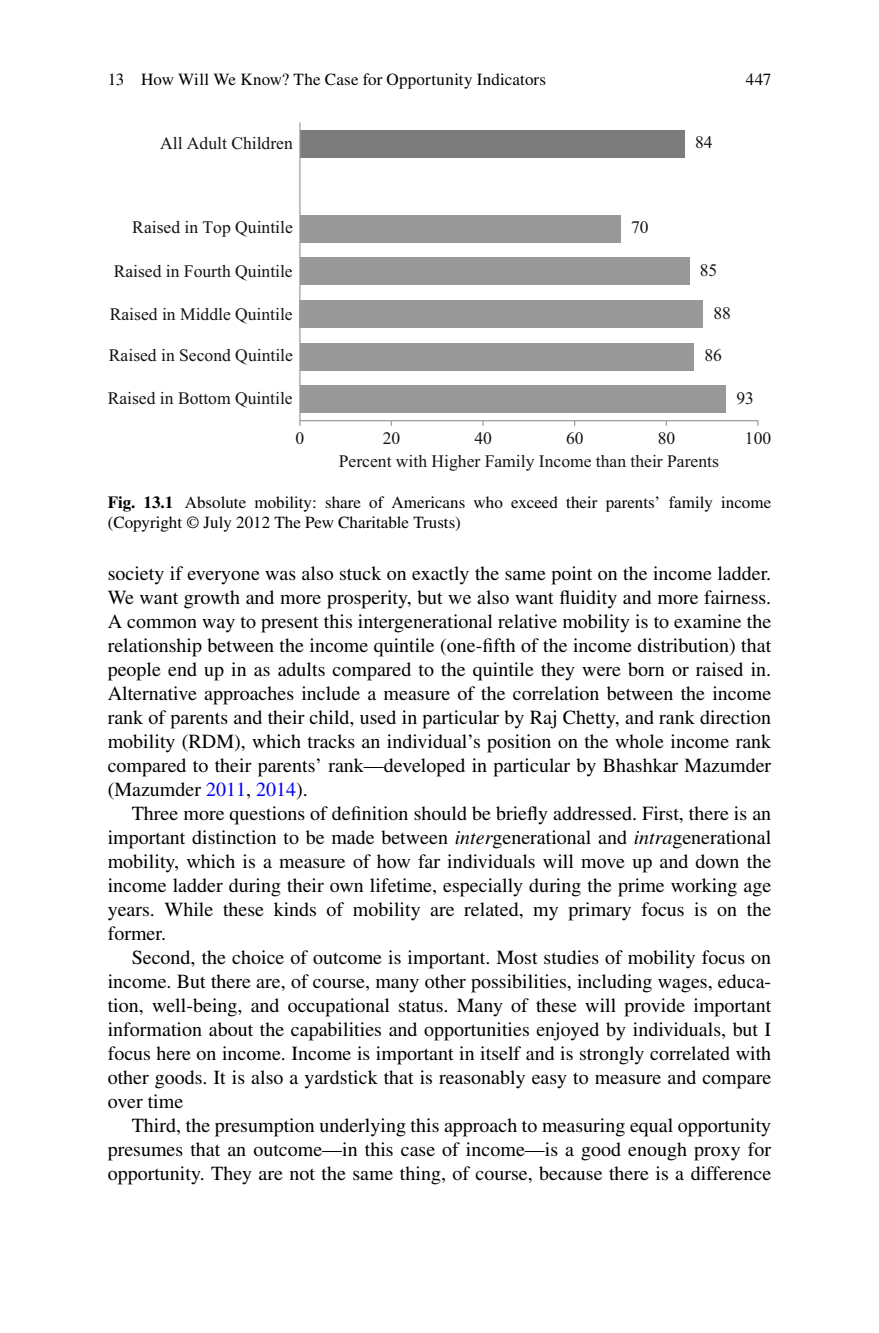
<style>
.page{position:relative;width:879px;height:1333px;background:#fff}
.page>*{position:absolute;margin:0;border:0;box-sizing:border-box;transform-origin:0 0}
.t1{font:20px/24px "Qjrfps Cvjfrs Times";color:#000;text-align:justify}
.t2{font:17.6px "Xqgxhy Fnkwbj Times New Roman";color:#131413}
.t3{font:17px/20px "Qjrfps Cvjfrs Times";color:#000}
.s1{font-family:"Sgxqbr Dnqyxs Times";font-weight:700}
.s2{color:#0000fa}
.s3{font-family:"Vmpdvd Lcrhdw Times";font-style:italic}
</style>
<div class="page">
<div style="left:300px;top:385px;width:426px;height:28px;background:#989898"></div>
<div style="left:300px;top:343px;width:394px;height:27px;background:#989898"></div>
<div style="left:300px;top:300px;width:403px;height:28px;background:#989898"></div>
<div style="left:300px;top:258px;width:389px;height:27px;background:#989898"></div>
<div style="left:300px;top:215px;width:320px;height:27px;background:#989898"></div>
<div style="left:300px;top:130px;width:384px;height:27px;background:#7c7c7c"></div>
<hr style="left:300px;top:420px;width:458px;height:1px;background:#9e9e9f">
<hr style="left:299px;top:122px;width:1px;height:298px;background:#9e9e9f">
<p class="t3" style="left:108px;top:71px;width:440px">13 How Will We Know? The Case for Opportunity Indicators</p>
<p class="t3" style="left:746px;top:71px;width:27px">447</p>
<p class="t2" style="left:160px;top:137px;width:134px">All Adult Children</p>
<p class="t2" style="left:695px;top:136px;width:19px">84</p>
<p class="t2" style="left:132px;top:221px;width:162px">Raised in Top Quintile</p>
<p class="t2" style="left:631px;top:221px;width:19px">70</p>
<p class="t2" style="left:114px;top:265px;width:181px">Raised in Fourth Quintile</p>
<p class="t2" style="left:700px;top:264px;width:19px">85</p>
<p class="t2" style="left:110px;top:307px;width:184px">Raised in Middle Quintile</p>
<p class="t2" style="left:713px;top:306px;width:19px">88</p>
<p class="t2" style="left:109px;top:349px;width:185px">Raised in Second Quintile</p>
<p class="t2" style="left:704px;top:349px;width:19px">86</p>
<p class="t2" style="left:108px;top:391px;width:186px">Raised in Bottom Quintile</p>
<p class="t2" style="left:736px;top:391px;width:19px">93</p>
<p class="t2" style="left:295px;top:432px;width:10px">0</p>
<p class="t2" style="left:383px;top:432px;width:19px">20</p>
<p class="t2" style="left:474px;top:432px;width:19px">40</p>
<p class="t2" style="left:566px;top:432px;width:19px">60</p>
<p class="t2" style="left:658px;top:432px;width:19px">80</p>
<p class="t2" style="left:745px;top:432px;width:28px">100</p>
<p class="t2" style="left:339px;top:455px;width:381px">Percent with Higher Family Income than their Parents</p>
<p class="t3" style="left:108px;top:493px;width:665px"><span class="s1">Fig. 13.1</span> Absolute mobility: share of Americans who exceed their parents’ family income (Copyright © July 2012 The Pew Charitable Trusts)</p>
<p class="t1" style="left:108px;top:562px;width:665px">society if everyone was also stuck on exactly the same point on the income ladder.<br>We want growth and more prosperity, but we also want fluidity and more fairness.<br>A common way to present this intergenerational relative mobility is to examine the relationship between the income quintile (one-fifth of the income distribution) that people end up in as adults compared to the quintile they were born or raised in.<br>Alternative approaches include a measure of the correlation between the income rank of parents and their child, used in particular by Raj Chetty , and rank direction mobility (RDM), which tracks an individual’s position on the whole income rank compared to their parents’ rank—developed in particular by Bhashkar Mazumder (Mazumder <span class="s2">2011</span> , <span class="s2">2014</span> ).</p>
<p class="t1" style="left:108px;top:802px;width:665px;text-indent:24px">Three more questions of definition should be briefly addressed. First, there is an important distinction to be made between <span class="s3">inter</span> generational and <span class="s3">intra</span> generational mobility , which is a measure of how far individuals will move up and down the income ladder during their own lifetime, especially during the prime working age years. While these kinds of mobility are related, my primary focus is on the former.</p>
<p class="t1" style="left:108px;top:946px;width:665px;text-indent:24px">Second, the choice of outcome is important. Most studies of mobility focus on income. But there are, of course, many other possibilities, including wages, educa&shy;tion, well-being, and occupational status. Many of these will provide important information about the capabilities and opportunities enjoyed by individuals, but I focus here on income. Income is important in itself and is strongly correlated with other goods. It is also a yardstick that is reasonably easy to measure and compare over time</p>
<p class="t1" style="left:108px;top:1114px;width:665px;text-indent:24px">Third, the presumption underlying this approach to measuring equal opportunity presumes that an outcome—in this case of income—is a good enough proxy for opportunity. They are not the same thing, of course, because there is a difference</p>
</div>
